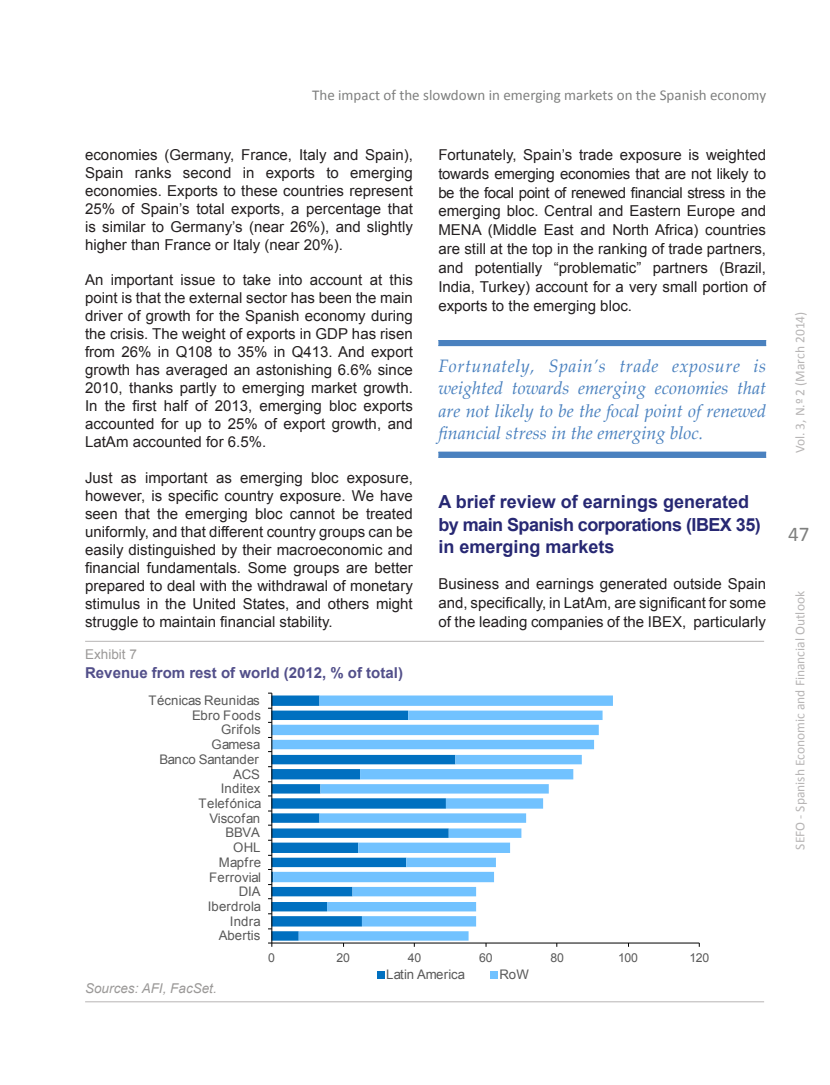
<style>
.page{position:relative;width:830px;height:1085px;background:#fff}
.page>*{position:absolute;margin:0;border:0;box-sizing:border-box;transform-origin:0 0}
.t1{font:21px "Calibri";color:#7f807f}
._14-Texto_azul_2_fil{font:italic 18px/22.5px "Palatino Linotype";color:#4a81bf;text-align:justify}
._05-Epigrafe{font:700 18px/22.5px "Arial";color:#272873}
._07-Texto_general{font:15px/18px "Arial";color:#231f20;text-align:justify}
.t2{font:15px "Calibri";color:#7f807f}
._10-Exhibit-Table__T{font:700 15px "Arial";color:#524f8a}
.t3{font:13.5px "Calibri";color:#b7b5b5}
._12-Exhibit-Table__s{font:italic 13.5px "Arial";color:#9b9998}
._09-Exhibit-Table__p{font:13.5px "Arial";color:#9b9998}
.t4{font:13.2px "Arial";letter-spacing:.01em;color:#595959}
.t5{font:12.3px "Arial";letter-spacing:-.02em;color:#595959}
</style>
<div class="page">
<div style="left:438px;top:340px;width:327px;height:6px;background:#4a81bf"></div>
<div style="left:438px;top:451px;width:327px;height:6px;background:#4a81bf"></div>
<svg style="left:272px;top:695px;width:340px;height:245px"></svg>
<hr style="left:272px;top:942px;width:427px;height:1px;background:#000">
<hr style="left:271px;top:693px;width:1px;height:249px;background:#000">
<div style="left:377px;top:970px;width:7px;height:8px;background:#0070c0"></div>
<div style="left:490px;top:970px;width:7px;height:8px;background:#71c2ff"></div>
<hr style="left:85px;top:640px;width:678px;height:1px;background:#b7b5b5">
<hr style="left:85px;top:1001px;width:678px;height:1px;background:#b7b5b5">
<p class="t2" style="left:312px;top:85px;width:455px">The impact of the slowdown in emerging markets on the Spanish economy</p>
<p class="_07-Texto_general" style="left:85px;top:146px;width:329px">economies (Germany, France, Italy and Spain), Spain ranks second in exports to emerging economies. Exports to these countries represent 25% of Spain’s total exports, a percentage that is similar to Germany’s (near 26%), and slightly higher than France or Italy (near 20%).</p>
<p class="_07-Texto_general" style="left:85px;top:271px;width:329px">An important issue to take into account at this point is that the external sector has been the main driver of growth for the Spanish economy during the crisis. The weight of exports in GDP has risen from 26% in Q108 to 35% in Q413. And export growth has averaged an astonishing 6.6% since 2010, thanks partly to emerging market growth.<br>In the first half of 2013, emerging bloc exports accounted for up to 25% of export growth, and LatAm accounted for 6.5%.</p>
<p class="_07-Texto_general" style="left:85px;top:468px;width:329px">Just as important as emerging bloc exposure, however, is specific country exposure. We have seen that the emerging bloc cannot be treated uniformly, and that different country groups can be easily distinguished by their macroeconomic and financial fundamentals. Some groups are better prepared to deal with the withdrawal of monetary stimulus in the United States, and others might struggle to maintain financial stability.</p>
<p class="_09-Exhibit-Table__p" style="left:85px;top:645px;width:53px">Exhibit 7</p>
<p class="_10-Exhibit-Table__T" style="left:85px;top:662px;width:319px">Revenue from rest of world (2012, % of total)</p>
<p class="t4" style="left:148px;top:691px;width:113px">Técnicas Reunidas</p>
<p class="t4" style="left:192px;top:706px;width:70px">Ebro Foods</p>
<p class="t4" style="left:221px;top:721px;width:41px">Grifols</p>
<p class="t4" style="left:211px;top:735px;width:50px">Gamesa</p>
<p class="t4" style="left:159px;top:750px;width:101px">Banco Santander</p>
<p class="t4" style="left:233px;top:765px;width:28px">ACS</p>
<p class="t4" style="left:221px;top:780px;width:41px">Inditex</p>
<p class="t4" style="left:198px;top:794px;width:64px">Telefónica</p>
<p class="t4" style="left:209px;top:809px;width:52px">Viscofan</p>
<p class="t4" style="left:225px;top:824px;width:36px">BBVA</p>
<p class="t4" style="left:233px;top:838px;width:29px">OHL</p>
<p class="t4" style="left:219px;top:853px;width:44px">Mapfre</p>
<p class="t4" style="left:209px;top:868px;width:53px">Ferrovial</p>
<p class="t4" style="left:238px;top:882px;width:23px">DIA</p>
<p class="t4" style="left:208px;top:897px;width:55px">Iberdrola</p>
<p class="t4" style="left:230px;top:912px;width:32px">Indra</p>
<p class="t4" style="left:219px;top:927px;width:43px">Abertis</p>
<p class="_07-Texto_general" style="left:438px;top:145px;width:329px;line-height:18.9px">Fortunately, Spain’s trade exposure is weighted towards emerging economies that are not likely to be the focal point of renewed financial stress in the emerging bloc. Central and Eastern Europe and MENA (Middle East and North Africa) countries are still at the top in the ranking of trade partners, and potentially “problematic” partners (Brazil, India, Turkey) account for a very small portion of exports to the emerging bloc.</p>
<p class="_14-Texto_azul_2_fil" style="left:438px;top:353px;width:329px">Fortunately, Spain’s trade exposure is weighted towards emerging economies that are not likely to be the focal point of renewed financial stress in the emerging bloc.</p>
<p class="_05-Epigrafe" style="left:438px;top:491px;width:324px">A brief review of earnings generated by main Spanish corporations (IBEX 35) in emerging markets</p>
<p class="_07-Texto_general" style="left:438px;top:574px;width:329px;line-height:18.9px">Business and earnings generated outside Spain and, specifically, in LatAm, are significant for some of the leading companies of the IBEX, particularly</p>
<p class="t5" style="left:268px;top:949px;width:8px">0</p>
<p class="t5" style="left:336px;top:949px;width:15px">20</p>
<p class="t5" style="left:407px;top:949px;width:15px">40</p>
<p class="t5" style="left:479px;top:949px;width:15px">60</p>
<p class="t5" style="left:550px;top:949px;width:15px">80</p>
<p class="t5" style="left:617px;top:949px;width:21px">100</p>
<p class="t5" style="left:689px;top:949px;width:21px">120</p>
<p class="_12-Exhibit-Table__s" style="left:85px;top:979px;width:133px">Sources: AFI, FacSet.</p>
<p class="t4" style="left:386px;top:965px;width:80px">Latin America</p>
<p class="t4" style="left:499px;top:965px;width:31px">RoW</p>
<p class="t3" style="left:791px;top:453px;width:143px;rotate:-90deg">Vol. 3, N.º 2 (March 2014)</p>
<h1 class="t1" style="left:787px;top:520px;width:23px">47</h1>
<p class="t3" style="left:791px;top:849px;width:260px;rotate:-90deg">SEFO - Spanish Economic and Financial Outlook</p>
</div>
